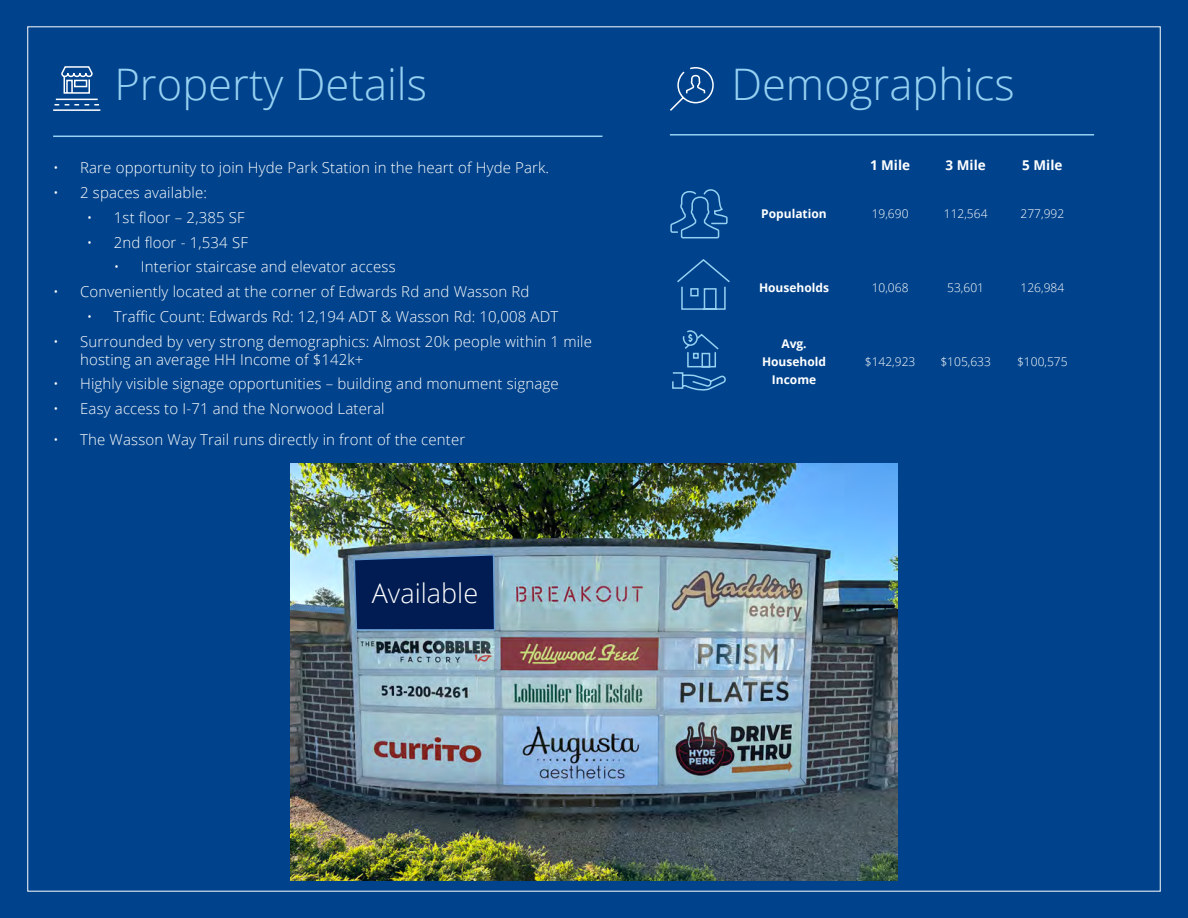
<style>
.page{position:relative;width:1188px;height:918px;background:#00438c}
.page>*{position:absolute;margin:0;border:0;box-sizing:border-box;transform-origin:0 0}
.t1{font:300 43.5px "Open Sans";color:#96d1f2}
.t2{font:300 27px "Open Sans";color:#fff}
.t3{font:300 15px/18px "Open Sans";letter-spacing:.01em;color:#fff}
.t4{font:700 13.5px "Open Sans";color:#fff}
.t5{font:300 12px "Open Sans";color:#fff}
.t6{font:700 12px/18px "Open Sans";color:#fff;text-align:center}
</style>
<div class="page">
<hr style="left:53px;top:136px;width:550px;height:1px;background:#96d1f2">
<hr style="left:670px;top:134px;width:424px;height:2px;background:#96d1f2">
<svg style="left:53px;top:66px;width:48px;height:45px"></svg>
<svg style="left:670px;top:67px;width:44px;height:44px"></svg>
<svg style="left:670px;top:189px;width:58px;height:50px"></svg>
<svg style="left:672px;top:330px;width:54px;height:61px"></svg>
<svg style="left:677px;top:259px;width:53px;height:51px"></svg>
<img style="left:291px;top:464px;width:606px;height:416px">
<svg style="left:353px;top:553px;width:143px;height:78px;background:#0e2c60"></svg>
<h1 class="t1" style="left:114px;top:54px;width:314px">Property Details</h1>
<p class="t3" style="left:53px;top:158px;width:498px">• Rare opportunity to join Hyde Park Station in the heart of Hyde Park.</p>
<p class="t3" style="left:53px;top:183px;width:155px">• 2 spaces available:</p>
<p class="t3" style="left:87px;top:208px;width:159px">• 1st floor – 2,385 SF</p>
<p class="t3" style="left:87px;top:233px;width:162px">• 2nd floor - 1,534 SF</p>
<p class="t3" style="left:114px;top:257px;width:283px">• Interior staircase and elevator access</p>
<p class="t3" style="left:53px;top:282px;width:478px">• Conveniently located at the corner of Edwards Rd and Wasson Rd</p>
<p class="t3" style="left:87px;top:307px;width:473px">• Traffic Count: Edwards Rd: 12,194 ADT &amp; Wasson Rd: 10,008 ADT</p>
<p class="t3" style="left:80px;top:332px;width:513px;text-indent:-27px">• Surrounded by very strong demographics: Almost 20k people within 1 mile hosting an average HH Income of $142k+</p>
<p class="t3" style="left:53px;top:374px;width:507px">• Highly visible signage opportunities – building and monument signage</p>
<p class="t3" style="left:53px;top:399px;width:333px">• Easy access to I-71 and the Norwood Lateral</p>
<p class="t3" style="left:53px;top:430px;width:414px">• The Wasson Way Trail runs directly in front of the center</p>
<h2 class="t2" style="left:372px;top:575px;width:108px">Available</h2>
<h1 class="t1" style="left:731px;top:54px;width:285px">Demographics</h1>
<p class="t4" style="left:870px;top:155px;width:42px">1 Mile</p>
<p class="t4" style="left:946px;top:155px;width:42px">3 Mile</p>
<p class="t4" style="left:1022px;top:155px;width:42px">5 Mile</p>
<p class="t6" style="left:761px;top:204px;width:67px">Population</p>
<p class="t5" style="left:872px;top:205px;width:38px">19,690</p>
<p class="t5" style="left:944px;top:205px;width:45px">112,564</p>
<p class="t5" style="left:1021px;top:205px;width:45px">277,992</p>
<p class="t6" style="left:759px;top:278px;width:72px">Households</p>
<p class="t5" style="left:872px;top:279px;width:38px">10,068</p>
<p class="t5" style="left:947px;top:279px;width:38px">53,601</p>
<p class="t5" style="left:1021px;top:279px;width:45px">126,984</p>
<p class="t6" style="left:762px;top:335px;width:66px">Avg.<br>Household<br>Income</p>
<p class="t5" style="left:865px;top:354px;width:52px">$142,923</p>
<p class="t5" style="left:940px;top:354px;width:52px">$105,633</p>
<p class="t5" style="left:1017px;top:354px;width:52px">$100,575</p>
</div>
